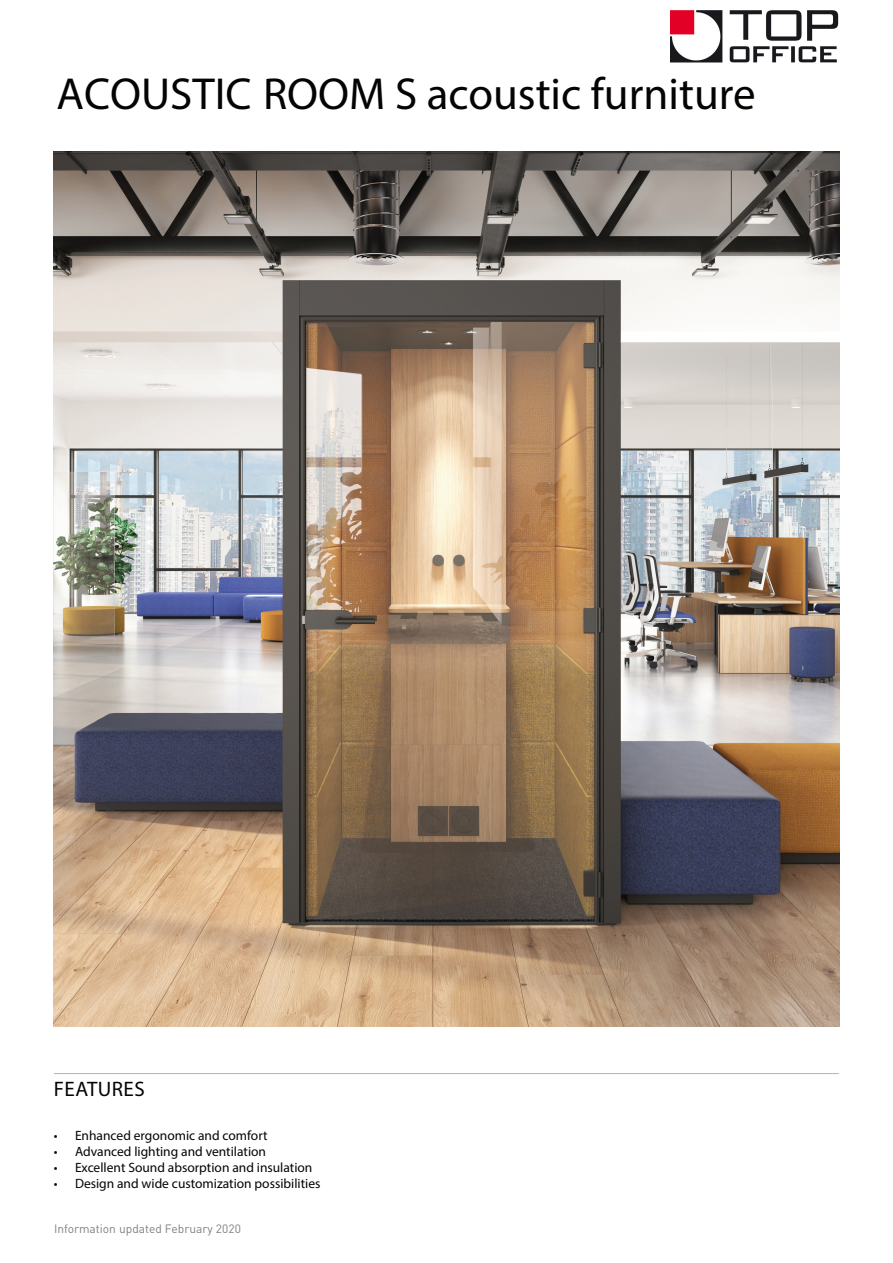
<style>
.page{position:relative;width:893px;height:1263px;background:#fff}
.page>*{position:absolute;margin:0;border:0;box-sizing:border-box;transform-origin:0 0}
.t1{font:45px "Myriad Pro";color:#040503}
.t2{font:21px "Myriad Pro";letter-spacing:.02em;color:#040503}
.t3{font:13.5px "Myriad Pro";color:#040503}
.t4{font:12px "DIN Pro";color:#808180}
</style>
<div class="page">
<hr style="left:54px;top:1073px;width:785px;height:1px;background:#b2b3b3">
<img style="left:54px;top:151px;width:785px;height:875px">
<img style="left:671px;top:10px;width:167px;height:53px">
<h1 class="t1" style="left:57px;top:66px;width:701px">ACOUSTIC ROOM S acoustic furniture</h1>
<h2 class="t2" style="left:54px;top:1076px;width:92px">FEATURES</h2>
<p class="t3" style="left:54px;top:1127px;width:215px">• Enhanced ergonomic and comfort</p>
<p class="t3" style="left:54px;top:1143px;width:214px">• Advanced lighting and ventilation</p>
<p class="t3" style="left:54px;top:1159px;width:260px">• Excellent Sound absorption and insulation</p>
<p class="t3" style="left:54px;top:1175px;width:268px">• Design and wide customization possibilities</p>
<p class="t4" style="left:54px;top:1220px;width:188px">Information updated February 2020</p>
</div>
